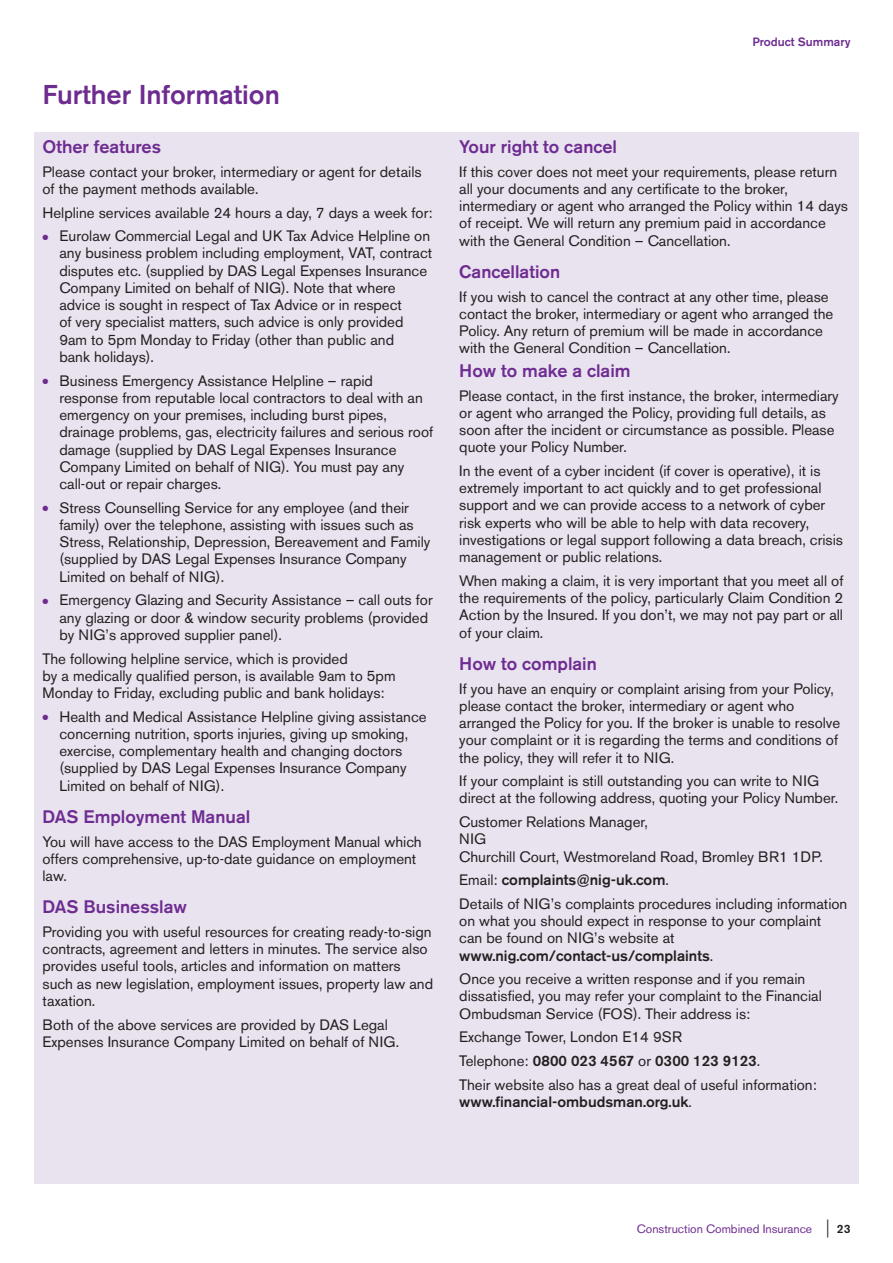
<style>
.page{position:relative;width:893px;height:1263px;background:#fff}
.page>*{position:absolute;margin:0;border:0;box-sizing:border-box;transform-origin:0 0}
.t1{font:500 27px "Akzidenz Grotesk BE";color:#6e2c91}
.t2{font:500 18px "Akzidenz Grotesk BE";color:#6e2c91}
.t3{font:15px/17.2px "Akzidenz Grotesk BE";color:#231f20}
.t4{font:500 15px "Akzidenz Grotesk BE";color:#231f20}
.t5{font:12px "Akzidenz Grotesk BE";color:#6e2c91}
.t6{font:500 12px "Akzidenz Grotesk BE";color:#6e2c91}
.s1{color:#6e2c91}
.s2{font-weight:500}
.s3{font-weight:400}
.s4{font-size:18px;color:#231f20}
.s5{font-weight:500;color:#231f20}
</style>
<div class="page">
<div style="left:34px;top:132px;width:825px;height:1052px;background:#e9e2ef"></div>
<h1 class="t1" style="left:43px;top:85px;width:239px">Further Information</h1>
<p class="t2" style="left:43px;top:140px;width:120px">Other features</p>
<p class="t3" style="left:43px;top:164px;width:381px">Please contact your broker, intermediary or agent for details of the payment methods available.</p>
<p class="t3" style="left:43px;top:205px;width:391px">Helpline services available 24 hours a day, 7 days a week for:</p>
<p class="t3" style="left:59px;top:229px;width:374px;text-indent:-17px"><span class="s1">●</span> Eurolaw Commercial Legal and UK Tax Advice Helpline on any business problem including employment, VAT, contract disputes etc. (supplied by DAS Legal Expenses Insurance Company Limited on behalf of NIG). Note that where advice is sought in respect of Tax Advice or in respect<br>of very specialist matters, such advice is only provided 9am to 5pm Monday to Friday (other than public and<br>bank holidays).</p>
<p class="t3" style="left:59px;top:373px;width:375px;text-indent:-17px"><span class="s1">●</span> Business Emergency Assistance Helpline – rapid response from reputable local contractors to deal with an emergency on your premises, including burst pipes, drainage problems, gas, electricity failures and serious roof damage (supplied by DAS Legal Expenses Insurance Company Limited on behalf of NIG). You must pay any call-out or repair charges.</p>
<p class="t3" style="left:59px;top:500px;width:372px;text-indent:-17px"><span class="s1">●</span> Stress Counselling Service for any employee (and their family) over the telephone, assisting with issues such as Stress, Relationship, Depression, Bereavement and Family (supplied by DAS Legal Expenses Insurance Company Limited on behalf of NIG).</p>
<p class="t3" style="left:59px;top:593px;width:375px;text-indent:-17px"><span class="s1">●</span> Emergency Glazing and Security Assistance – call outs for any glazing or door &amp; window security problems (provided by NIG’s approved supplier panel).</p>
<p class="t3" style="left:43px;top:651px;width:355px">The following helpline service, which is provided<br>by a medically qualified person, is available 9am to 5pm<br>Monday to Friday, excluding public and bank holidays:</p>
<p class="t3" style="left:59px;top:709px;width:369px;text-indent:-17px"><span class="s1">●</span> Health and Medical Assistance Helpline giving assistance concerning nutrition, sports injuries, giving up smoking, exercise, complementary health and changing doctors (supplied by DAS Legal Expenses Insurance Company Limited on behalf of NIG).</p>
<p class="t2" style="left:43px;top:810px;width:209px">DAS Employment Manual</p>
<p class="t3" style="left:43px;top:834px;width:381px">You will have access to the DAS Employment Manual which offers comprehensive, up-to-date guidance on employment law.</p>
<p class="t2" style="left:43px;top:900px;width:146px">DAS Businesslaw</p>
<p class="t3" style="left:43px;top:925px;width:392px">Providing you with useful resources for creating ready-to-sign contracts, agreement and letters in minutes. The service also provides useful tools, articles and information on matters such as new legislation, employment issues, property law and taxation.</p>
<p class="t3" style="left:43px;top:1017px;width:358px">Both of the above services are provided by DAS Legal<br>Expenses Insurance Company Limited on behalf of NIG.</p>
<p class="t6" style="left:752px;top:37px;width:100px">Product Summary</p>
<p class="t2" style="left:459px;top:140px;width:159px">Your right to cancel</p>
<p class="t3" style="left:459px;top:164px;width:390px">If this cover does not meet your requirements, please return all your documents and any certificate to the broker, intermediary or agent who arranged the Policy within 14 days of receipt. We will return any premium paid in accordance with the General Condition – Cancellation.</p>
<p class="t2" style="left:459px;top:265px;width:102px">Cancellation</p>
<p class="t3" style="left:459px;top:289px;width:376px">If you wish to cancel the contract at any other time, please contact the broker, intermediary or agent who arranged the Policy. Any return of premium will be made in accordance with the General Condition – Cancellation.</p>
<p class="t2" style="left:459px;top:364px;width:173px">How to make a claim</p>
<p class="t3" style="left:459px;top:388px;width:381px">Please contact, in the first instance, the broker, intermediary or agent who arranged the Policy, providing full details, as soon after the incident or circumstance as possible. Please quote your Policy Number.</p>
<p class="t3" style="left:459px;top:464px;width:385px">In the event of a cyber incident (if cover is operative), it is extremely important to act quickly and to get professional support and we can provide access to a network of cyber risk experts who will be able to help with data recovery, investigations or legal support following a data breach, crisis management or public relations.</p>
<p class="t3" style="left:459px;top:574px;width:386px;text-align:justify">When making a claim, it is very important that you meet all of the requirements of the policy, particularly Claim Condition 2<br>Action by the Insured. If you don’t, we may not pay part or all of your claim.</p>
<p class="t2" style="left:459px;top:657px;width:139px">How to complain</p>
<p class="t3" style="left:459px;top:681px;width:383px">If you have an enquiry or complaint arising from your Policy, please contact the broker, intermediary or agent who arranged the Policy for you. If the broker is unable to resolve your complaint or it is regarding the terms and conditions of the policy, they will refer it to NIG.</p>
<p class="t3" style="left:459px;top:774px;width:381px">If your complaint is still outstanding you can write to NIG direct at the following address, quoting your Policy Number.</p>
<p class="t3" style="left:459px;top:815px;width:365px">Customer Relations Manager,<br>NIG<br>Churchill Court, Westmoreland Road, Bromley BR1 1DP.</p>
<p class="t3" style="left:459px;top:870px;width:390px;line-height:23.7px">Email: <span class="s2">complaints@nig-uk.com</span>.<br>Details of NIG’s complaints procedures including information</p>
<p class="t3" style="left:459px;top:914px;width:363px">on what you should expect in response to your complaint can be found on NIG’s website at <span class="s2">www.nig.com/contact-us/complaints</span>.</p>
<p class="t3" style="left:459px;top:972px;width:364px">Once you receive a written response and if you remain dissatisfied, you may refer your complaint to the Financial<br>Ombudsman Service (FOS). Their address is:</p>
<p class="t3" style="left:459px;top:1027px;width:359px;line-height:23.7px">Exchange Tower, London E14 9SR<br>Telephone: <span class="s2">0800 023 4567</span> or <span class="s2">0300 123 9123</span>.<br>Their website also has a great deal of useful information:</p>
<p class="t4" style="left:459px;top:1096px;width:234px">www.financial-ombudsman.org.uk<span class="s3">.</span></p>
<p class="t5" style="left:637px;top:1225px;width:215px">Construction Combined Insurance <span class="s4">|</span> <span class="s5">23</span></p>
</div>
